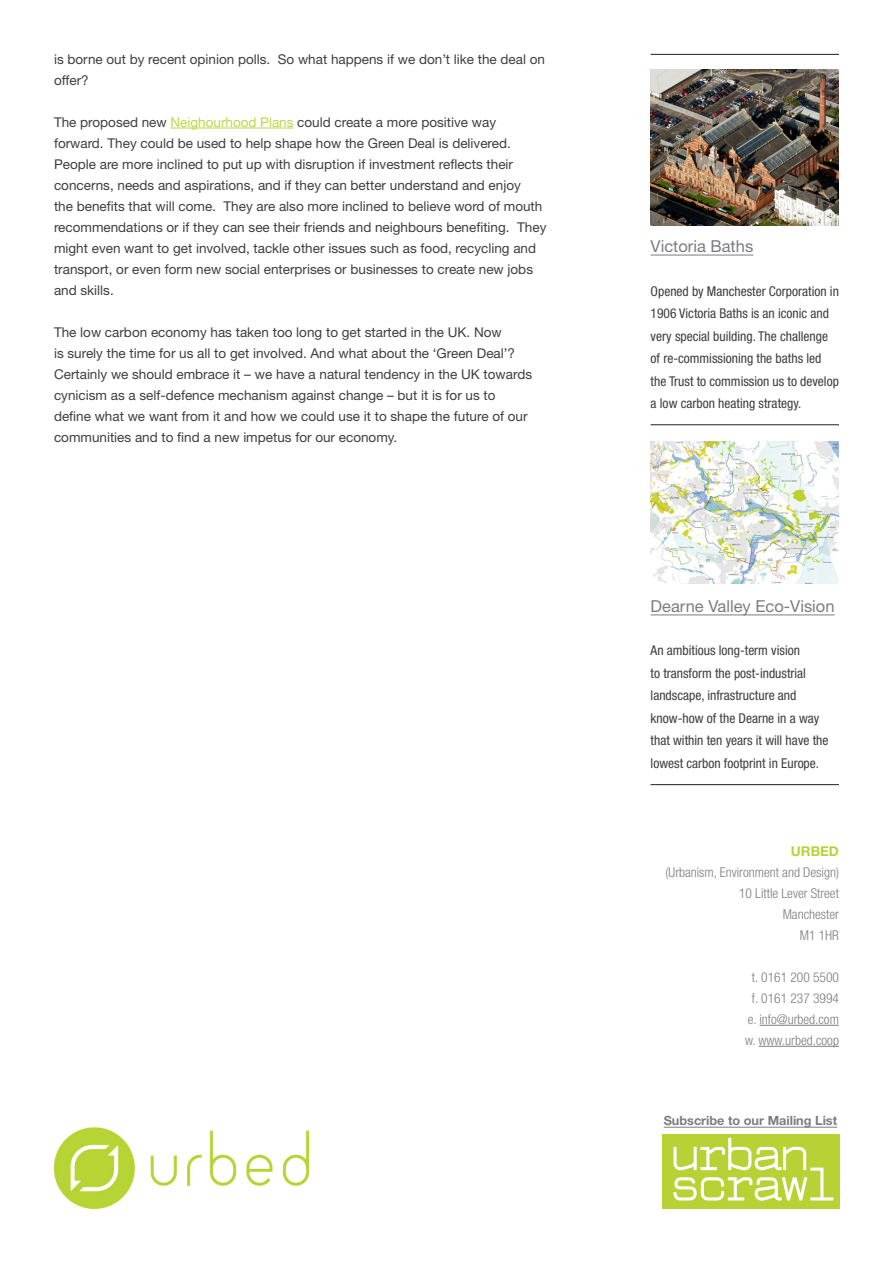
<style>
.page{position:relative;width:893px;height:1263px;background:#fff}
.page>*{position:absolute;margin:0;border:0;box-sizing:border-box;transform-origin:0 0}
.URBED_Intro{font:16.5px "Helvetica Neue LT Std";color:#7a7c7f}
.URBED_Body{font:13.5px/21px "Helvetica Neue LT Std";color:#3e3e3f}
.URBED_Body-2{font:condensed 13.5px/22.5px "Helvetica Neue LT Std";color:#3e3e3f}
.URBED_Appendix{font:300 condensed 13.5px "Helvetica Neue LT Std";color:#7a7c7f}
.URBED_Appendix-2{font:700 13.5px "Helvetica Neue LT Std";color:#b6d434}
.URBED_Intro-2{font:700 12.75px "Helvetica Neue LT Std";color:#7a7c7f}
.s1{color:#bdd848}
</style>
<div class="page">
<hr style="left:759px;top:1025px;width:80px;height:1px;background:#7a7c7f">
<hr style="left:758px;top:1046px;width:81px;height:1px;background:#7a7c7f">
<img style="left:54px;top:1127px;width:255px;height:82px">
<hr style="left:664px;top:1127px;width:173px;height:1px;background:#7a7c7f">
<div style="left:662px;top:1134px;width:177px;height:75px;background:#b8d235"></div>
<svg style="left:673px;top:1138px;width:160px;height:62px"></svg>
<hr style="left:171px;top:128px;width:123px;height:1px;background:#bdd848">
<hr style="left:651px;top:255px;width:102px;height:1px;background:#7a7c7f">
<hr style="left:651px;top:614px;width:183px;height:1px;background:#7a7c7f">
<hr style="left:651px;top:424px;width:188px;height:1px;background:#231f20">
<hr style="left:651px;top:54px;width:188px;height:1px;background:#231f20">
<hr style="left:651px;top:784px;width:188px;height:1px;background:#231f20">
<img style="left:651px;top:70px;width:188px;height:155px">
<img style="left:651px;top:442px;width:188px;height:141px">
<p class="URBED_Body" style="left:54px;top:48px;width:493px">is borne out by recent opinion polls. So what happens if we don’t like the deal on offer?</p>
<p class="URBED_Body" style="left:54px;top:111px;width:494px">The proposed new <span class="s1">Neighourhood Plans</span> could create a more positive way forward. They could be used to help shape how the Green Deal is delivered.<br>People are more inclined to put up with disruption if investment reflects their concerns, needs and aspirations, and if they can better understand and enjoy<br>the benefits that will come. They are also more inclined to believe word of mouth recommendations or if they can see their friends and neighbours benefiting. They might even want to get involved, tackle other issues such as food, recycling and transport, or even form new social enterprises or businesses to create new jobs and skills.</p>
<p class="URBED_Body" style="left:54px;top:321px;width:480px">The low carbon economy has taken too long to get started in the UK. Now<br>is surely the time for us all to get involved. And what about the ‘Green Deal’?<br>Certainly we should embrace it – we have a natural tendency in the UK towards cynicism as a self-defence mechanism against change – but it is for us to define what we want from it and how we could use it to shape the future of our communities and to find a new impetus for our economy.</p>
<p class="URBED_Intro" style="left:651px;top:236px;width:104px">Victoria Baths</p>
<p class="URBED_Body-2" style="left:651px;top:279px;width:190px">Opened by Manchester Corporation in 1906 Victoria Baths is an iconic and very special building. The challenge of re-commissioning the baths led the Trust to commission us to develop a low carbon heating strategy.</p>
<p class="URBED_Intro" style="left:651px;top:596px;width:185px">Dearne Valley Eco-Vision</p>
<p class="URBED_Body-2" style="left:651px;top:639px;width:179px">An ambitious long-term vision<br>to transform the post-industrial landscape, infrastructure and know-how of the Dearne in a way that within ten years it will have the lowest carbon footprint in Europe.</p>
<p class="URBED_Appendix-2" style="left:791px;top:843px;width:50px">URBED</p>
<p class="URBED_Appendix" style="left:666px;top:864px;width:175px">(Urbanism, Environment and Design)</p>
<p class="URBED_Appendix" style="left:739px;top:885px;width:101px">10 Little Lever Street</p>
<p class="URBED_Appendix" style="left:783px;top:906px;width:58px">Manchester</p>
<p class="URBED_Appendix" style="left:800px;top:927px;width:41px">M1 1HR</p>
<p class="URBED_Appendix" style="left:752px;top:969px;width:88px">t. 0161 200 5500</p>
<p class="URBED_Appendix" style="left:752px;top:990px;width:88px">f. 0161 237 3994</p>
<p class="URBED_Appendix" style="left:748px;top:1011px;width:93px">e. info@urbed.com</p>
<p class="URBED_Appendix" style="left:745px;top:1032px;width:95px">w. www.urbed.coop</p>
<p class="URBED_Intro-2" style="left:664px;top:1112px;width:175px">Subscribe to our Mailing List</p>
</div>
